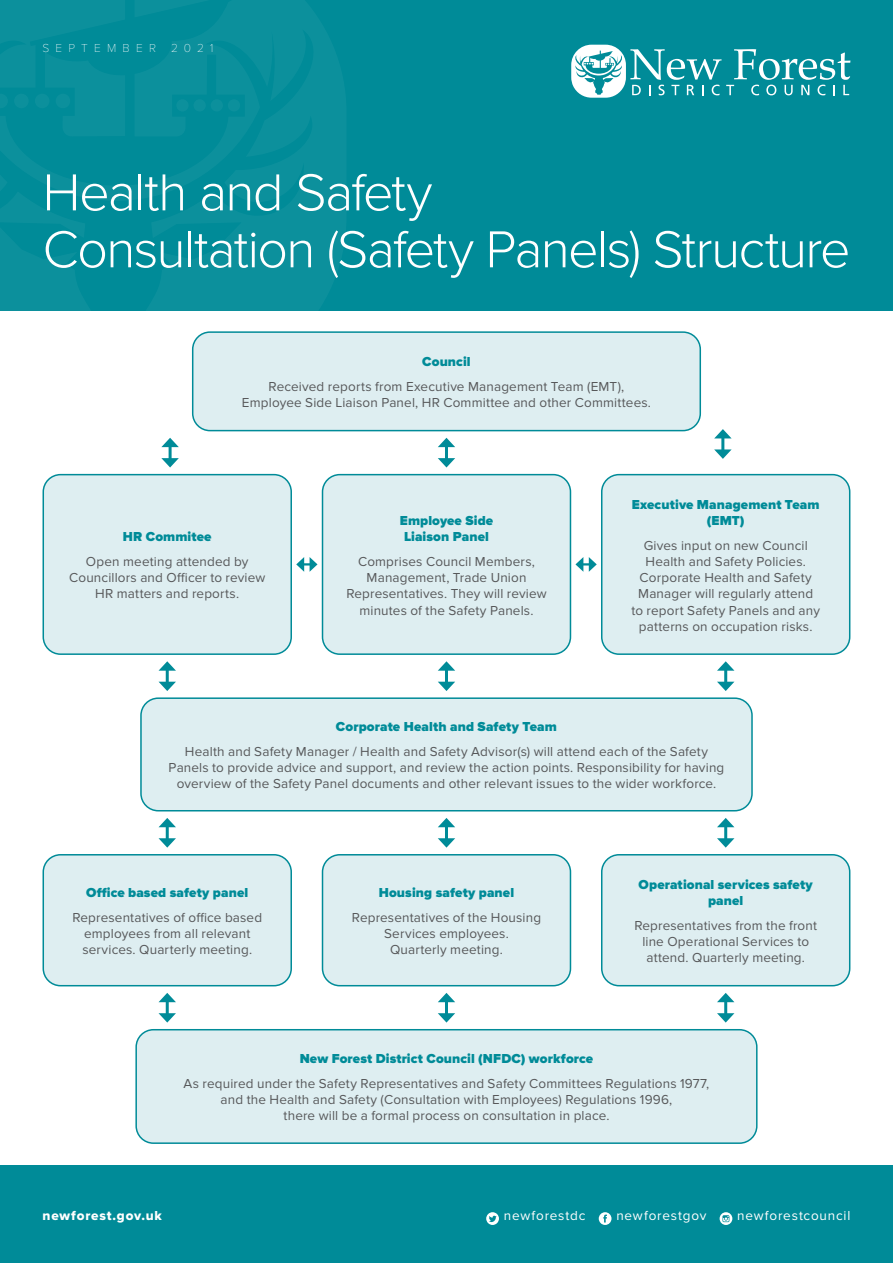
<style>
.page{position:relative;width:893px;height:1263px;background:#fff}
.page>*{position:absolute;margin:0;border:0;box-sizing:border-box;transform-origin:0 0}
.t1{font:300 53.85px/57px "Proxima Nova";letter-spacing:-.03em;color:#fff}
.t2{font:13.5px/16.2px "Proxima Nova";letter-spacing:.01em;color:#57585a;text-align:center}
.t3{font:900 13.5px/16.2px "Proxima Nova";letter-spacing:.01em;color:#008b98;text-align:center}
.main_text{font:13.5px "Proxima Nova";letter-spacing:.06em;color:#fff}
.main_text-2{font:13.5px "Proxima Nova Extrabld";letter-spacing:.06em;color:#fff}
.t4{font:100 12px "Proxima Nova T";letter-spacing:.515em;color:#fff}
</style>
<div class="page">
<div style="left:0;top:0;width:893px;height:310px;background:#008b98"></div>
<div style="left:0;top:1165px;width:893px;height:98px;background:#008b98"></div>
<svg style="left:571px;top:45px;width:279px;height:53px"></svg>
<svg style="left:0;top:0;width:347px;height:388px;fill:#0c909c"></svg>
<svg style="left:0;top:94px;width:8px;height:14px"></svg>
<div style="left:228px;top:99px;width:12px;height:13px;background:#0c909c;border-radius:50%"></div>
<div style="left:211px;top:99px;width:12px;height:13px;background:#0c909c;border-radius:50%"></div>
<div style="left:193px;top:99px;width:13px;height:13px;background:#0c909c;border-radius:50%"></div>
<div style="left:136px;top:1030px;width:621px;height:113px;background:#deeef1;border-radius:17px"></div>
<div style="left:135px;top:1029px;width:622px;height:115px;border:2px solid #008b98;border-radius:17px"></div>
<svg style="left:575px;top:557px;width:22px;height:15px"></svg>
<svg style="left:296px;top:557px;width:21px;height:15px"></svg>
<hr style="left:166px;top:824px;width:3px;height:17px;background:#008b98">
<svg style="left:159px;top:818px;width:17px;height:9px"></svg>
<svg style="left:159px;top:838px;width:17px;height:10px"></svg>
<hr style="left:166px;top:668px;width:3px;height:16px;background:#008b98">
<svg style="left:159px;top:661px;width:17px;height:10px"></svg>
<svg style="left:159px;top:682px;width:17px;height:9px"></svg>
<hr style="left:169px;top:444px;width:3px;height:17px;background:#008b98">
<svg style="left:161px;top:438px;width:18px;height:9px"></svg>
<svg style="left:161px;top:458px;width:18px;height:9px"></svg>
<hr style="left:166px;top:999px;width:3px;height:17px;background:#008b98">
<svg style="left:159px;top:993px;width:17px;height:9px"></svg>
<svg style="left:159px;top:1013px;width:17px;height:9px"></svg>
<hr style="left:445px;top:824px;width:3px;height:17px;background:#008b98">
<svg style="left:438px;top:818px;width:17px;height:9px"></svg>
<svg style="left:438px;top:838px;width:17px;height:10px"></svg>
<hr style="left:445px;top:668px;width:3px;height:16px;background:#008b98">
<svg style="left:438px;top:661px;width:17px;height:10px"></svg>
<svg style="left:438px;top:682px;width:17px;height:9px"></svg>
<hr style="left:445px;top:444px;width:3px;height:17px;background:#008b98">
<svg style="left:438px;top:438px;width:17px;height:9px"></svg>
<svg style="left:438px;top:458px;width:17px;height:9px"></svg>
<hr style="left:445px;top:999px;width:3px;height:17px;background:#008b98">
<svg style="left:438px;top:993px;width:17px;height:9px"></svg>
<svg style="left:438px;top:1013px;width:17px;height:9px"></svg>
<hr style="left:724px;top:824px;width:3px;height:17px;background:#008b98">
<svg style="left:717px;top:818px;width:17px;height:9px"></svg>
<svg style="left:717px;top:838px;width:17px;height:10px"></svg>
<hr style="left:724px;top:668px;width:3px;height:16px;background:#008b98">
<svg style="left:717px;top:661px;width:17px;height:10px"></svg>
<svg style="left:717px;top:682px;width:17px;height:9px"></svg>
<hr style="left:721px;top:436px;width:3px;height:16px;background:#008b98">
<svg style="left:714px;top:429px;width:17px;height:9px"></svg>
<svg style="left:714px;top:449px;width:18px;height:10px"></svg>
<hr style="left:724px;top:999px;width:3px;height:17px;background:#008b98">
<svg style="left:717px;top:993px;width:17px;height:9px"></svg>
<svg style="left:717px;top:1013px;width:17px;height:9px"></svg>
<div style="left:193px;top:332px;width:507px;height:99px;background:#deeef1;border-radius:17px"></div>
<div style="left:192px;top:331px;width:509px;height:100px;border:2px solid #008b98;border-radius:17px"></div>
<div style="left:141px;top:698px;width:611px;height:113px;background:#deeef1;border-radius:17px"></div>
<div style="left:140px;top:697px;width:613px;height:114px;border:2px solid #008b98;border-radius:17px"></div>
<div style="left:43px;top:855px;width:248px;height:131px;background:#deeef1;border-radius:17px"></div>
<div style="left:43px;top:854px;width:249px;height:132px;border:2px solid #008b98;border-radius:17px"></div>
<div style="left:43px;top:475px;width:248px;height:179px;background:#deeef1;border-radius:17px"></div>
<div style="left:43px;top:474px;width:249px;height:181px;border:2px solid #008b98;border-radius:17px"></div>
<div style="left:322px;top:855px;width:248px;height:131px;background:#deeef1;border-radius:17px"></div>
<div style="left:322px;top:854px;width:249px;height:132px;border:2px solid #008b98;border-radius:17px"></div>
<div style="left:322px;top:475px;width:248px;height:179px;background:#deeef1;border-radius:17px"></div>
<div style="left:322px;top:474px;width:249px;height:181px;border:2px solid #008b98;border-radius:17px"></div>
<div style="left:602px;top:855px;width:248px;height:131px;background:#deeef1;border-radius:17px"></div>
<div style="left:601px;top:854px;width:249px;height:132px;border:2px solid #008b98;border-radius:17px"></div>
<div style="left:602px;top:475px;width:248px;height:179px;background:#deeef1;border-radius:17px"></div>
<div style="left:601px;top:474px;width:249px;height:181px;border:2px solid #008b98;border-radius:17px"></div>
<svg style="left:486px;top:1212px;width:13px;height:13px"></svg>
<svg style="left:599px;top:1212px;width:12px;height:13px"></svg>
<svg style="left:720px;top:1212px;width:12px;height:13px"></svg>
<p class="t4" style="left:43px;top:41px;width:115px">SEPTEMBER</p>
<p class="t4" style="left:171px;top:41px;width:44px">2021</p>
<p class="t1" style="left:43px;top:165px;width:809px">Health and Safety<br>Consultation (Safety Panels) Structure</p>
<p class="t3" style="left:422px;top:355px;width:50px">Council</p>
<p class="t2" style="left:242px;top:379px;width:411px">Received reports from Executive Management Team (EMT),<br>Employee Side Liaison Panel, HR Committee and other Committees.</p>
<p class="t3" style="left:123px;top:529px;width:90px">HR Commitee</p>
<p class="t2" style="left:69px;top:554px;width:198px">Open meeting attended by<br>Councillors and Officer to review<br>HR matters and reports.</p>
<p class="t3" style="left:400px;top:513px;width:95px">Employee Side<br>Liaison Panel</p>
<p class="t2" style="left:346px;top:554px;width:202px">Comprises Council Members,<br>Management, Trade Union<br>Representatives. They will review minutes of the Safety Panels.</p>
<p class="t3" style="left:632px;top:497px;width:189px">Executive Management Team (EMT)</p>
<p class="t2" style="left:631px;top:537px;width:190px">Gives input on new Council<br>Health and Safety Policies.<br>Corporate Health and Safety<br>Manager will regularly attend to report Safety Panels and any patterns on occupation risks.</p>
<p class="t3" style="left:336px;top:720px;width:222px">Corporate Health and Safety Team</p>
<p class="t2" style="left:169px;top:744px;width:557px">Health and Safety Manager / Health and Safety Advisor(s) will attend each of the Safety<br>Panels to provide advice and support, and review the action points. Responsibility for having overview of the Safety Panel documents and other relevant issues to the wider workforce.</p>
<p class="t3" style="left:86px;top:885px;width:164px">Office based safety panel</p>
<p class="t2" style="left:72px;top:909px;width:191px">Representatives of office based employees from all relevant services. Quarterly meeting.</p>
<p class="t3" style="left:379px;top:885px;width:137px">Housing safety panel</p>
<p class="t2" style="left:352px;top:909px;width:191px">Representatives of the Housing<br>Services employees.<br>Quarterly meeting.</p>
<p class="t3" style="left:639px;top:877px;width:176px">Operational services safety panel</p>
<p class="t2" style="left:634px;top:918px;width:184px">Representatives from the front line Operational Services to attend. Quarterly meeting.</p>
<p class="t3" style="left:300px;top:1051px;width:295px">New Forest District Council (NFDC) workforce</p>
<p class="t2" style="left:184px;top:1076px;width:527px">As required under the Safety Representatives and Safety Committees Regulations 1977, and the Health and Safety (Consultation with Employees) Regulations 1996,<br>there will be a formal process on consultation in place.</p>
<p class="main_text-2" style="left:43px;top:1208px;width:121px">newforest.gov.uk</p>
<p class="main_text" style="left:504px;top:1208px;width:83px">newforestdc</p>
<p class="main_text" style="left:616px;top:1208px;width:92px">newforestgov</p>
<p class="main_text" style="left:737px;top:1208px;width:115px">newforestcouncil</p>
</div>
